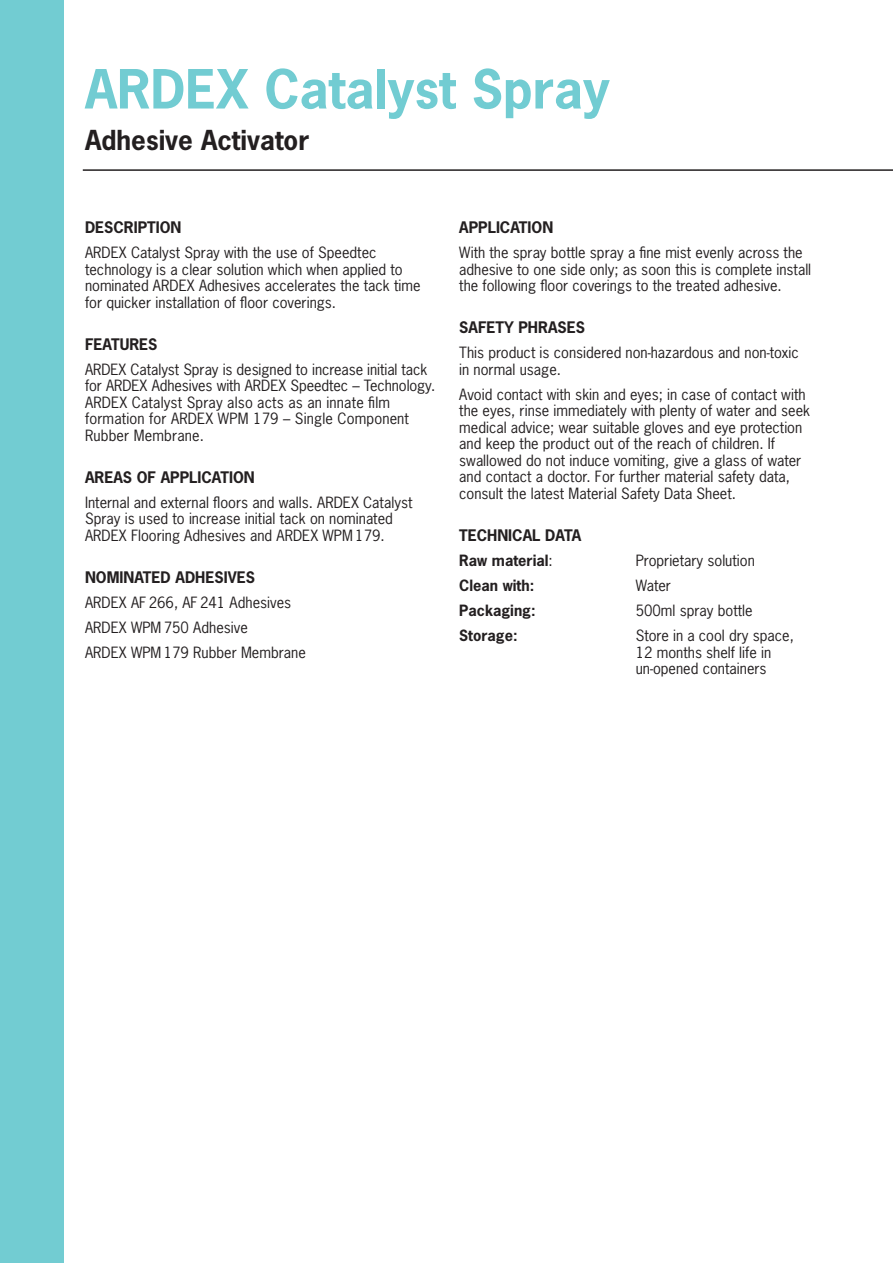
<style>
.page{position:relative;width:893px;height:1263px;background:#fff}
.page>*{position:absolute;margin:0;border:0;box-sizing:border-box;transform-origin:0 0}
.t1{font:700 50.7px "News Gothic";color:#72ccd2}
.t2{font:700 25.95px "News Gothic";color:#231f20}
.t3{font:700 15px "News Gothic";color:#231f20}
.t4{font:14.7px/16.5px "News Gothic";color:#231f20}
.t5{font:700 14.7px "News Gothic";color:#231f20}
.s1{font-weight:400}
</style>
<div class="page">
<div style="left:0;top:0;width:64px;height:1263px;background:#72ccd2"></div>
<hr style="left:83px;top:169px;width:810px;height:2px;background:#231f20">
<h1 class="t1" style="left:85px;top:56px;width:526px">ARDEX Catalyst Spray</h1>
<h2 class="t2" style="left:85px;top:123px;width:226px">Adhesive Activator</h2>
<p class="t3" style="left:85px;top:218px;width:98px">DESCRIPTION</p>
<p class="t4" style="left:85px;top:244px;width:337px">ARDEX Catalyst Spray with the use of Speedtec technology is a clear solution which when applied to nominated ARDEX Adhesives accelerates the tack time for quicker installation of floor coverings.</p>
<p class="t3" style="left:85px;top:334px;width:74px">FEATURES</p>
<p class="t4" style="left:85px;top:361px;width:352px">ARDEX Catalyst Spray is designed to increase initial tack for ARDEX Adhesives with ARDEX Speedtec – Technology.<br>ARDEX Catalyst Spray also acts as an innate film formation for ARDEX WPM 179 – Single Component Rubber Membrane.</p>
<p class="t3" style="left:85px;top:467px;width:171px">AREAS OF APPLICATION</p>
<p class="t4" style="left:85px;top:494px;width:329px">Internal and external floors and walls. ARDEX Catalyst<br>Spray is used to increase initial tack on nominated<br>ARDEX Flooring Adhesives and ARDEX WPM 179.</p>
<p class="t3" style="left:85px;top:567px;width:171px">NOMINATED ADHESIVES</p>
<p class="t4" style="left:85px;top:589px;width:222px;line-height:25px">ARDEX AF 266, AF 241 Adhesives<br>ARDEX WPM 750 Adhesive<br>ARDEX WPM 179 Rubber Membrane</p>
<p class="t3" style="left:459px;top:218px;width:95px">APPLICATION</p>
<p class="t4" style="left:459px;top:244px;width:353px">With the spray bottle spray a fine mist evenly across the adhesive to one side only; as soon this is complete install the following floor coverings to the treated adhesive.</p>
<p class="t3" style="left:459px;top:318px;width:127px">SAFETY PHRASES</p>
<p class="t4" style="left:459px;top:344px;width:341px">This product is considered non-hazardous and non-toxic in normal usage.</p>
<p class="t4" style="left:459px;top:386px;width:352px">Avoid contact with skin and eyes; in case of contact with the eyes, rinse immediately with plenty of water and seek medical advice; wear suitable gloves and eye protection and keep the product out of the reach of children. If swallowed do not induce vomiting, give a glass of water and contact a doctor. For further material safety data, consult the latest Material Safety Data Sheet.</p>
<p class="t3" style="left:459px;top:525px;width:124px">TECHNICAL DATA</p>
<p class="t5" style="left:459px;top:551px;width:95px">Raw material<span class="s1">:</span></p>
<p class="t4" style="left:636px;top:552px;width:121px">Proprietary solution</p>
<p class="t5" style="left:459px;top:576px;width:76px">Clean with:</p>
<p class="t4" style="left:636px;top:577px;width:37px">Water</p>
<p class="t5" style="left:459px;top:601px;width:78px">Packaging:</p>
<p class="t4" style="left:636px;top:602px;width:118px">500ml spray bottle</p>
<p class="t5" style="left:459px;top:626px;width:60px">Storage:</p>
<p class="t4" style="left:636px;top:627px;width:160px">Store in a cool dry space,<br>12 months shelf life in un-opened containers</p>
</div>
